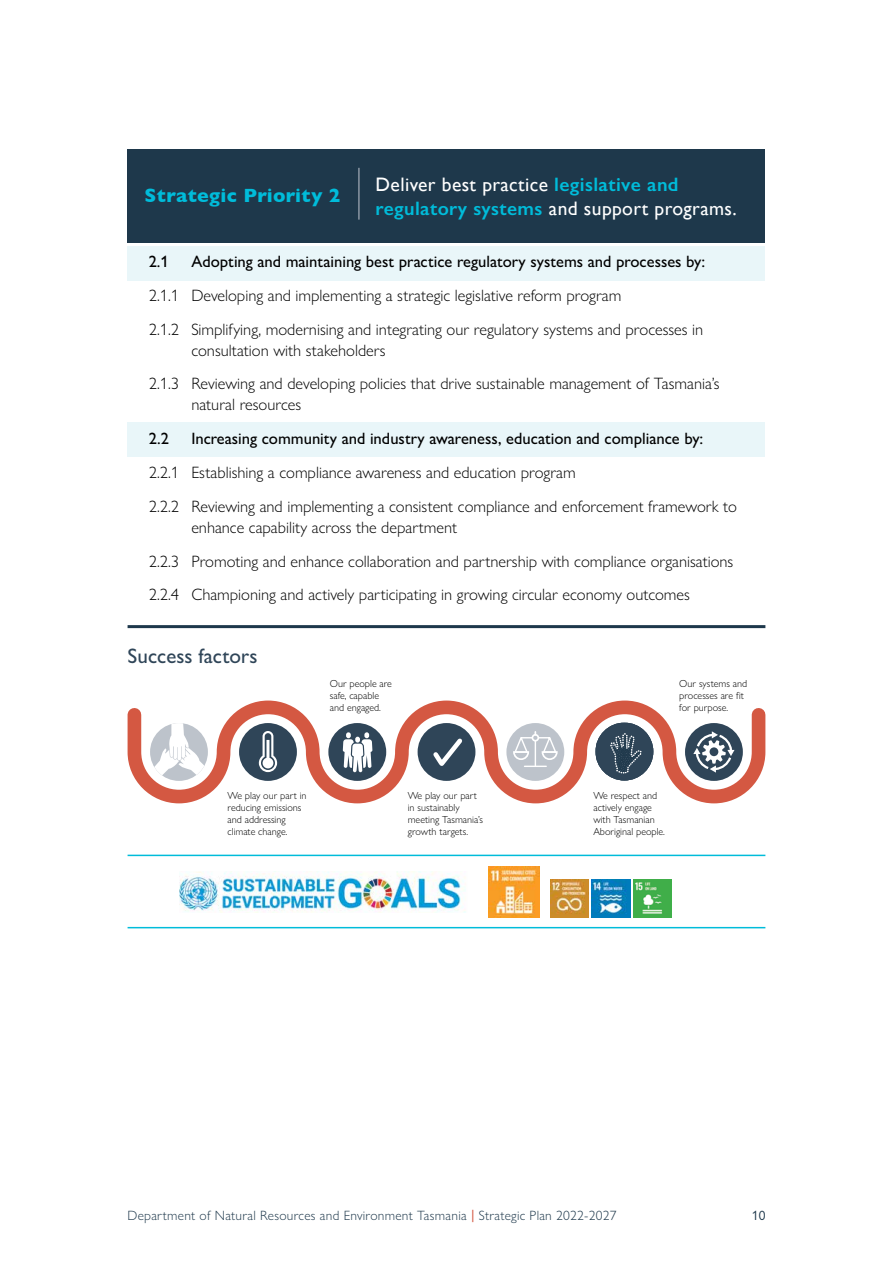
<style>
.page{position:relative;width:893px;height:1263px;background:#fff}
.page>*{position:absolute;margin:0;border:0;box-sizing:border-box;transform-origin:0 0}
.Heading_3{font:500 21px "Gill Sans Nova";color:#2f4558}
.t1{font:19.5px/24px "Gill Sans";letter-spacing:.02em;color:#fff}
.t2{font:700 19.5px "Gill Sans";letter-spacing:.02em;color:#00bcda}
.Priority_text{font:300 16.5px/21px "Gill Sans Nova";color:#000}
.Priority_text-2{font:500 16.5px "Gill Sans Nova";color:#000}
.t3{font:300 13.5px "Gill Sans Nova";letter-spacing:.02em;color:#1e384b}
.t4{font:13.5px "Gill Sans Nova";color:#1e384b}
.t5{font:300 10.2px/12px "Gill Sans Nova";color:#000}
.s1{font-weight:600;color:#00bcda}
.s2{font-weight:500;color:#d45842}
</style>
<div class="page">
<div style="left:128px;top:149px;width:637px;height:93px;background:#1e384b"></div>
<div style="left:128px;top:247px;width:637px;height:34px;background:#e9f6f9"></div>
<div style="left:128px;top:422px;width:637px;height:34px;background:#e9f6f9"></div>
<hr style="left:358px;top:168px;width:2px;height:52px;background:#a4acb8">
<svg style="left:127px;top:700px;width:639px;height:104px"></svg>
<div style="left:328px;top:723px;width:58px;height:58px;background:#2f4558;border-radius:50%"></div>
<svg style="left:343px;top:732px;width:29px;height:40px"></svg>
<div style="left:685px;top:723px;width:58px;height:58px;background:#2f4558;border-radius:50%"></div>
<svg style="left:693px;top:731px;width:41px;height:42px"></svg>
<div style="left:506px;top:723px;width:58px;height:58px;background:#bdc3cb;border-radius:50%"></div>
<svg style="left:512px;top:732px;width:46px;height:35px"></svg>
<div style="left:239px;top:723px;width:58px;height:58px;background:#2f4558;border-radius:50%"></div>
<svg style="left:259px;top:731px;width:18px;height:41px"></svg>
<div style="left:418px;top:723px;width:57px;height:58px;background:#2f4558;border-radius:50%"></div>
<svg style="left:433px;top:738px;width:29px;height:26px"></svg>
<svg style="left:595px;top:723px;width:58px;height:57px"></svg>
<div style="left:597px;top:724px;width:56px;height:56px;background:#2f4558;border-radius:29px"></div>
<svg style="left:610px;top:733px;width:31px;height:41px"></svg>
<img style="left:180px;top:871px;width:286px;height:41px">
<img style="left:489px;top:866px;width:51px;height:51px">
<img style="left:550px;top:879px;width:38px;height:38px">
<img style="left:634px;top:879px;width:38px;height:38px">
<img style="left:592px;top:879px;width:38px;height:38px">
<hr style="left:128px;top:855px;width:637px;height:1px;background:#00bcda">
<hr style="left:128px;top:927px;width:637px;height:1px;background:#00bcda">
<hr style="left:128px;top:625px;width:637px;height:3px;background:#1e384b">
<p class="t2" style="left:145px;top:180px;width:197px">Strategic Priority 2</p>
<p class="t1" style="left:376px;top:172px;width:363px">Deliver best practice <span class="s1">legislative and regulatory systems</span> and support programs.</p>
<p class="Priority_text-2" style="left:149px;top:251px;width:21px">2.1</p>
<p class="Priority_text-2" style="left:191px;top:251px;width:515px">Adopting and maintaining best practice regulatory systems and processes by:</p>
<p class="Priority_text" style="left:149px;top:285px;width:474px">2.1.1 Developing and implementing a strategic legislative reform program</p>
<p class="Priority_text" style="left:191px;top:318px;width:513px;text-indent:-43px">2.1.2 Simplifying, modernising and integrating our regulatory systems and processes in consultation with stakeholders</p>
<p class="Priority_text" style="left:191px;top:373px;width:530px;text-indent:-43px">2.1.3 Reviewing and developing policies that drive sustainable management of Tasmania’s natural resources</p>
<p class="Priority_text-2" style="left:149px;top:428px;width:22px">2.2</p>
<p class="Priority_text-2" style="left:191px;top:428px;width:514px">Increasing community and industry awareness, education and compliance by:</p>
<p class="Priority_text" style="left:149px;top:462px;width:428px">2.2.1 Establishing a compliance awareness and education program</p>
<p class="Priority_text" style="left:191px;top:495px;width:547px;text-indent:-43px">2.2.2 Reviewing and implementing a consistent compliance and enforcement framework to enhance capability across the department</p>
<p class="Priority_text" style="left:149px;top:550px;width:586px">2.2.3 Promoting and enhance collaboration and partnership with compliance organisations</p>
<p class="Priority_text" style="left:149px;top:584px;width:543px">2.2.4 Championing and actively participating in growing circular economy outcomes</p>
<p class="Heading_3" style="left:128px;top:643px;width:131px">Success factors</p>
<p class="t5" style="left:330px;top:677px;width:64px">Our people are safe, capable and engaged.</p>
<p class="t5" style="left:679px;top:677px;width:69px">Our systems and processes are fit for purpose.</p>
<p class="t5" style="left:228px;top:789px;width:80px">We play our part in reducing emissions and addressing climate change.</p>
<p class="t5" style="left:593px;top:789px;width:73px">We respect and actively engage with Tasmanian<br>Aboriginal people.</p>
<p class="t5" style="left:408px;top:789px;width:77px">We play our part in sustainably meeting Tasmania’s growth targets.</p>
<p class="t3" style="left:128px;top:1207px;width:491px">Department of Natural Resources and Environment Tasmania <span class="s2">|</span> Strategic Plan 2022-2027</p>
<p class="t4" style="left:752px;top:1207px;width:15px">10</p>
</div>
